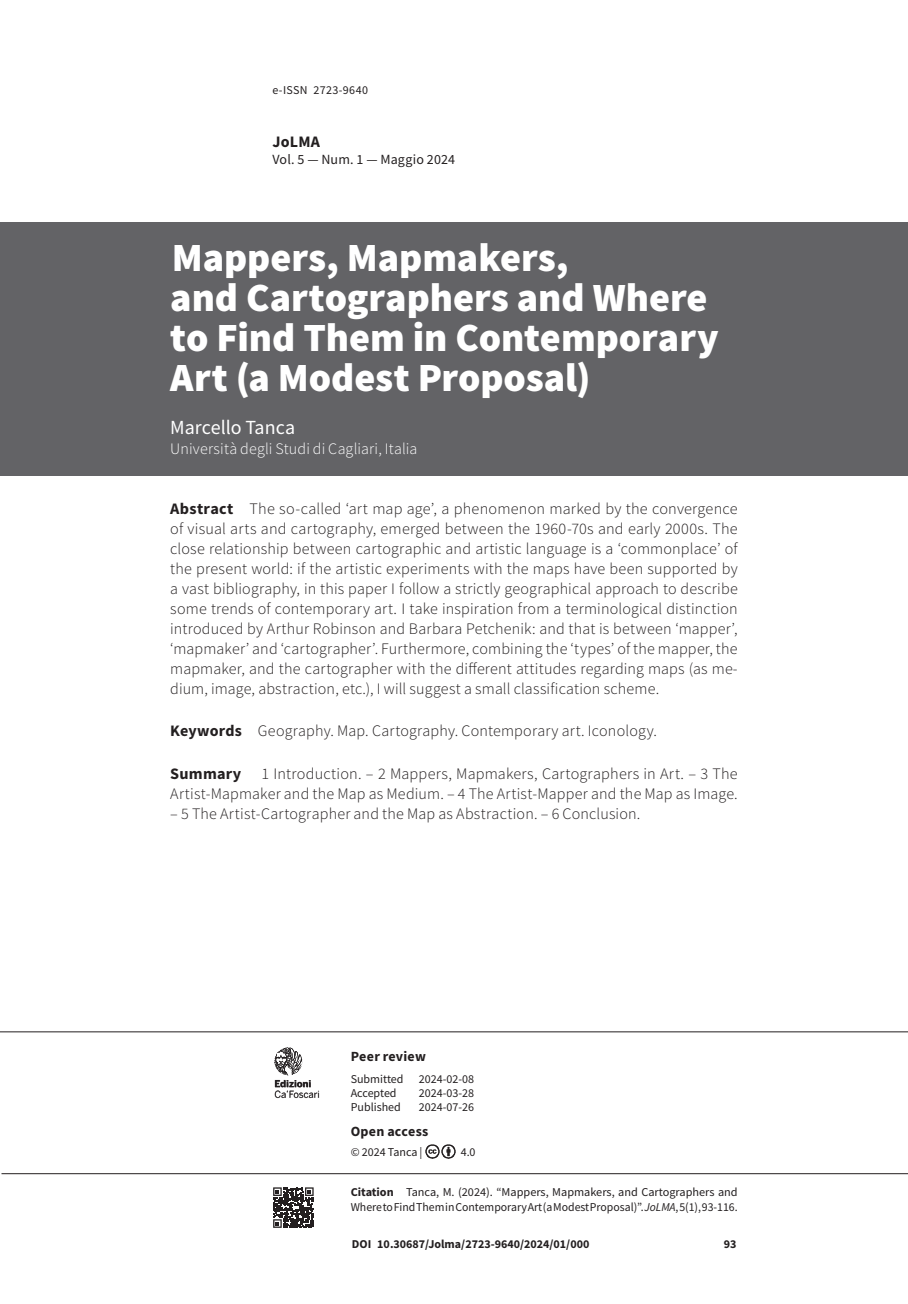
<style>
.page{position:relative;width:908px;height:1304px;background:#fff}
.page>*{position:absolute;margin:0;border:0;box-sizing:border-box;transform-origin:0 0}
.t1{font:900 40px/40px "Source Sans Pro";color:#fff}
.t2{font:20px "Source Sans Pro";color:#fff}
.t3{font:300 16px/20px "Source Sans Pro";letter-spacing:.015em;color:#231f20;text-align:justify}
.t4{font:300 16px "Source Sans Pro";letter-spacing:.01em;color:#fff}
.t5{font:700 16px "Source Sans Pro";letter-spacing:.015em;color:#231f20}
.t6{font:14px "Source Sans Pro";letter-spacing:.015em;color:#231f20}
.t7{font:700 14px "Source Sans Pro";letter-spacing:.02em;color:#231f20}
.t8{font:12px/15px "Source Sans Pro";color:#231f20}
.t9{font:700 12px "Source Sans Pro";color:#231f20}
.t10{font:12px "Source Sans Pro";letter-spacing:.03em;color:#231f20}
.t11{font:9.6px "Benton Sans";letter-spacing:-.01em;color:#231f20}
.t12{font:700 9.6px "Benton Sans";color:#231f20}
.s1{font-weight:700}
.s2{font-style:italic}
</style>
<div class="page">
<hr style="left:2px;top:1173px;width:905px;height:1px;background:#231f20">
<hr style="left:0;top:1031px;width:907px;height:1px;background:#231f20">
<img style="left:425px;top:1144px;width:31px;height:15px">
<svg style="left:313px;top:1187px;width:1px;height:40px"></svg>
<svg style="left:273px;top:1187px;width:40px;height:41px"></svg>
<svg style="left:274px;top:1047px;width:45px;height:51px"></svg>
<div style="left:0;top:223px;width:907px;height:253px;background:#636366"></div>
<p class="t10" style="left:272px;top:82px;width:97px">e-ISSN 2723-9640</p>
<p class="t5" style="left:272px;top:131px;width:49px">JoLMA</p>
<p class="t6" style="left:272px;top:150px;width:184px">Vol. 5 — Num. 1 — Maggio 2024</p>
<h1 class="t1" style="left:170px;top:237px;width:549px">Mappers, Mapmakers,<br>and Cartographers and Where to Find Them in Contemporary<br>Art (a Modest Proposal)</h1>
<p class="t2" style="left:170px;top:415px;width:126px">Marcello Tanca</p>
<p class="t4" style="left:170px;top:439px;width:248px">Università degli Studi di Cagliari, Italia</p>
<p class="t3" style="left:170px;top:498px;width:568px"><span class="s1">Abstract</span> The so-called ‘art map age’, a phenomenon marked by the convergence of visual arts and cartography, emerged between the 1960-70s and early 2000s. The close relationship between cartographic and artistic language is a ‘commonplace’ of the present world: if the artistic experiments with the maps have been supported by a vast bibliography, in this paper I follow a strictly geographical approach to describe some trends of contemporary art. I take inspiration from a terminological distinction introduced by Arthur Robinson and Barbara Petchenik: and that is between ‘mapper’, ‘mapmaker’ and ‘cartographer’. Furthermore, combining the ‘types’ of the mapper, the mapmaker, and the cartographer with the different attitudes regarding maps (as me&shy;dium, image, abstraction, etc.), I will suggest a small classification scheme.</p>
<p class="t3" style="left:170px;top:721px;width:488px"><span class="s1">Keywords</span> Geography. Map. Cartography. Contemporary art. Iconology.</p>
<p class="t5" style="left:170px;top:763px;width:73px">Summary</p>
<p class="t3" style="left:170px;top:764px;width:568px;text-align:right">1 Introduction. – 2 Mappers, Mapmakers, Cartographers in Art. – 3 The<br>Artist-Mapmaker and the Map as Medium. – 4 The Artist-Mapper and the Map as Image.</p>
<p class="t3" style="left:170px;top:804px;width:471px">– 5 The Artist-Cartographer and the Map as Abstraction. – 6 Conclusion.</p>
<p class="t12" style="left:274px;top:1078px;width:38px">Edizioni</p>
<p class="t11" style="left:274px;top:1088px;width:47px">Ca’Foscari</p>
<p class="t7" style="left:350px;top:1046px;width:77px">Peer review</p>
<p class="t8" style="left:350px;top:1071px;width:54px">Submitted</p>
<p class="t8" style="left:418px;top:1071px;width:57px">2024-02-08</p>
<p class="t8" style="left:350px;top:1085px;width:47px">Accepted</p>
<p class="t8" style="left:418px;top:1085px;width:57px">2024-03-28</p>
<p class="t8" style="left:350px;top:1099px;width:52px">Published</p>
<p class="t8" style="left:418px;top:1099px;width:57px">2024-07-26</p>
<p class="t7" style="left:350px;top:1122px;width:79px">Open access</p>
<p class="t8" style="left:350px;top:1144px;width:73px">© 2024 Tanca |</p>
<p class="t8" style="left:460px;top:1144px;width:16px">4.0</p>
<p class="t8" style="left:350px;top:1184px;width:388px"><span class="s1">Citation</span> Tanca, M. (2024). “Mappers, Mapmakers, and Cartographers and<br>Where to Find Them in Contemporary Art (a Modest Proposal)”. <span class="s2">JoLMA</span>, 5(1), 93-116.</p>
<p class="t9" style="left:351px;top:1235px;width:239px">DOI 10.30687/Jolma/2723-9640/2024/01/000</p>
<p class="t9" style="left:723px;top:1236px;width:14px">93</p>
</div>
